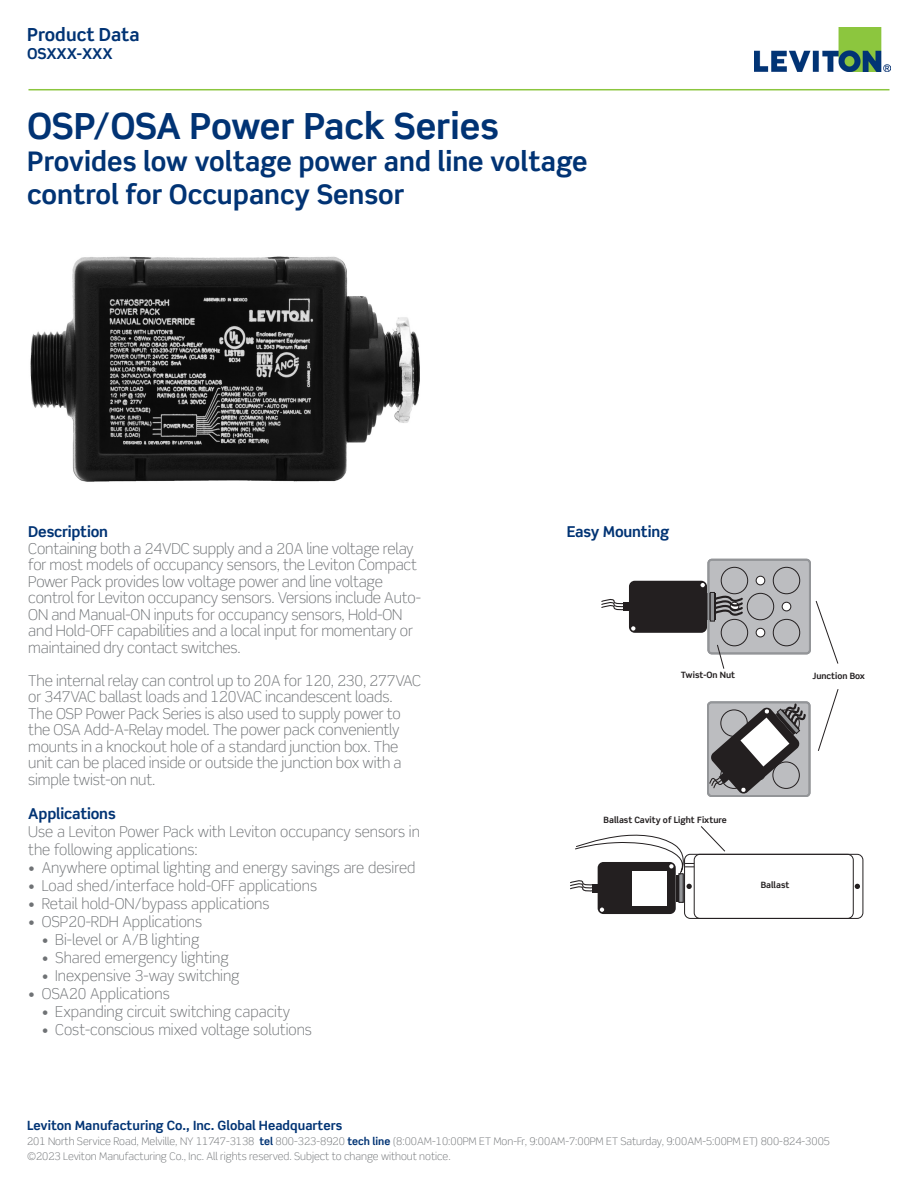
<style>
.page{position:relative;width:918px;height:1188px;background:#fff}
.page>*{position:absolute;margin:0;border:0;box-sizing:border-box;transform-origin:0 0}
.Main_Headline_BIG{font:700 36px "Scene Std";color:#013374}
.Main_Headline_BIG-2{font:700 27px "Scene Std";color:#013374}
.t1{font:700 18px "Scene Std";color:#013374}
.Body_Copy{font:300 15px/16.5px "Scene Std";letter-spacing:-.01em;color:#6f7275}
.Paragraph_Heading{font:700 15px "Scene Std";letter-spacing:-.01em;color:#013374}
.Captions{font:700 15px "Scene Std";color:#013374}
.t2{font:700 12.75px "Scene Std";color:#013374}
.t3{font:300 10.5px "Scene Std";color:#6f7275}
.t4{font:700 8.7px "Scene Std";color:#231f20}
.s1{font-weight:700;color:#013374}
</style>
<div class="page">
<img style="left:755px;top:27px;width:136px;height:44px">
<div style="left:598px;top:862px;width:78px;height:52px;background:#231f20;border-radius:6px"></div>
<svg style="left:676px;top:875px;width:8px;height:26px"></svg>
<div style="left:632px;top:871px;width:35px;height:34px;background:#fff"></div>
<svg style="left:600px;top:908px;width:4px;height:4px"></svg>
<div style="left:694px;top:854px;width:160px;height:65px;border:1px solid #231f20;border-radius:6px"></div>
<svg style="left:855px;top:884px;width:5px;height:5px"></svg>
<div style="left:708px;top:560px;width:102px;height:93px;background:#bcbdc0;border-radius:3px"></div>
<div style="left:707px;top:559px;width:104px;height:95px;border:2px solid #939598;border-radius:3px"></div>
<svg style="left:570px;top:567px;width:269px;height:325px"></svg>
<img style="left:30px;top:256px;width:390px;height:226px">
<hr style="left:28px;top:89px;width:862px;height:1px;background:#8bc63e">
<p class="t1" style="left:27px;top:23px;width:114px">Product Data</p>
<p class="Captions" style="left:27px;top:44px;width:87px">OSXXX-XXX</p>
<p class="Main_Headline_BIG" style="left:27px;top:104px;width:473px">OSP/OSA Power Pack Series</p>
<p class="Main_Headline_BIG-2" style="left:27px;top:145px;width:562px">Provides low voltage power and line voltage</p>
<p class="Main_Headline_BIG-2" style="left:27px;top:177px;width:379px">control for Occupancy Sensor</p>
<p class="Paragraph_Heading" style="left:28px;top:523px;width:81px">Description</p>
<p class="Body_Copy" style="left:28px;top:540px;width:394px">Containing both a 24VDC supply and a 20A line voltage relay for most models of occupancy sensors, the Leviton Compact Power Pack provides low voltage power and line voltage control for Leviton occupancy sensors. Versions include Auto-ON and Manual-ON inputs for occupancy sensors, Hold-ON and Hold-OFF capabilities and a local input for momentary or maintained dry contact switches.</p>
<p class="Body_Copy" style="left:28px;top:672px;width:394px">The internal relay can control up to 20A for 120, 230, 277VAC or 347VAC ballast loads and 120VAC incandescent loads.<br>The OSP Power Pack Series is also used to supply power to the OSA Add-A-Relay model. The power pack conveniently mounts in a knockout hole of a standard junction box. The unit can be placed inside or outside the junction box with a simple twist-on nut.</p>
<p class="Paragraph_Heading" style="left:28px;top:805px;width:89px">Applications</p>
<p class="Body_Copy" style="left:28px;top:823px;width:393px;line-height:18px">Use a Leviton Power Pack with Leviton occupancy sensors in the following applications:</p>
<p class="Body_Copy" style="left:28px;top:860px;width:389px">• Anywhere optimal lighting and energy savings are desired</p>
<p class="Body_Copy" style="left:28px;top:878px;width:290px">• Load shed/interface hold-OFF applications</p>
<p class="Body_Copy" style="left:28px;top:896px;width:243px">• Retail hold-ON/bypass applications</p>
<p class="Body_Copy" style="left:28px;top:914px;width:175px">• OSP20-RDH Applications</p>
<p class="Body_Copy" style="left:42px;top:932px;width:159px">• Bi-level or A/B lighting</p>
<p class="Body_Copy" style="left:42px;top:950px;width:189px">• Shared emergency lighting</p>
<p class="Body_Copy" style="left:42px;top:968px;width:199px">• Inexpensive 3-way switching</p>
<p class="Body_Copy" style="left:28px;top:986px;width:143px">• OSA20 Applications</p>
<p class="Body_Copy" style="left:42px;top:1004px;width:250px">• Expanding circuit switching capacity</p>
<p class="Body_Copy" style="left:42px;top:1022px;width:272px">• Cost-conscious mixed voltage solutions</p>
<p class="Paragraph_Heading" style="left:567px;top:523px;width:104px">Easy Mounting</p>
<p class="t4" style="left:681px;top:670px;width:56px">Twist-On Nut</p>
<p class="t4" style="left:812px;top:671px;width:54px">Junction Box</p>
<p class="t4" style="left:604px;top:814px;width:125px">Ballast Cavity of Light Fixture</p>
<p class="t4" style="left:761px;top:880px;width:30px">Ballast</p>
<p class="t2" style="left:27px;top:1118px;width:317px">Leviton Manufacturing Co., Inc. Global Headquarters</p>
<p class="t3" style="left:27px;top:1135px;width:805px">201 North Service Road, Melville, NY 11747-3138 <span class="s1">tel</span> 800-323-8920 <span class="s1">tech line</span> (8:00AM-10:00PM ET Mon-Fr, 9:00AM-7:00PM ET Saturday, 9:00AM-5:00PM ET) 800-824-3005</p>
<p class="t3" style="left:27px;top:1150px;width:425px">©2023 Leviton Manufacturing Co., Inc. All rights reserved. Subject to change without notice.</p>
</div>
